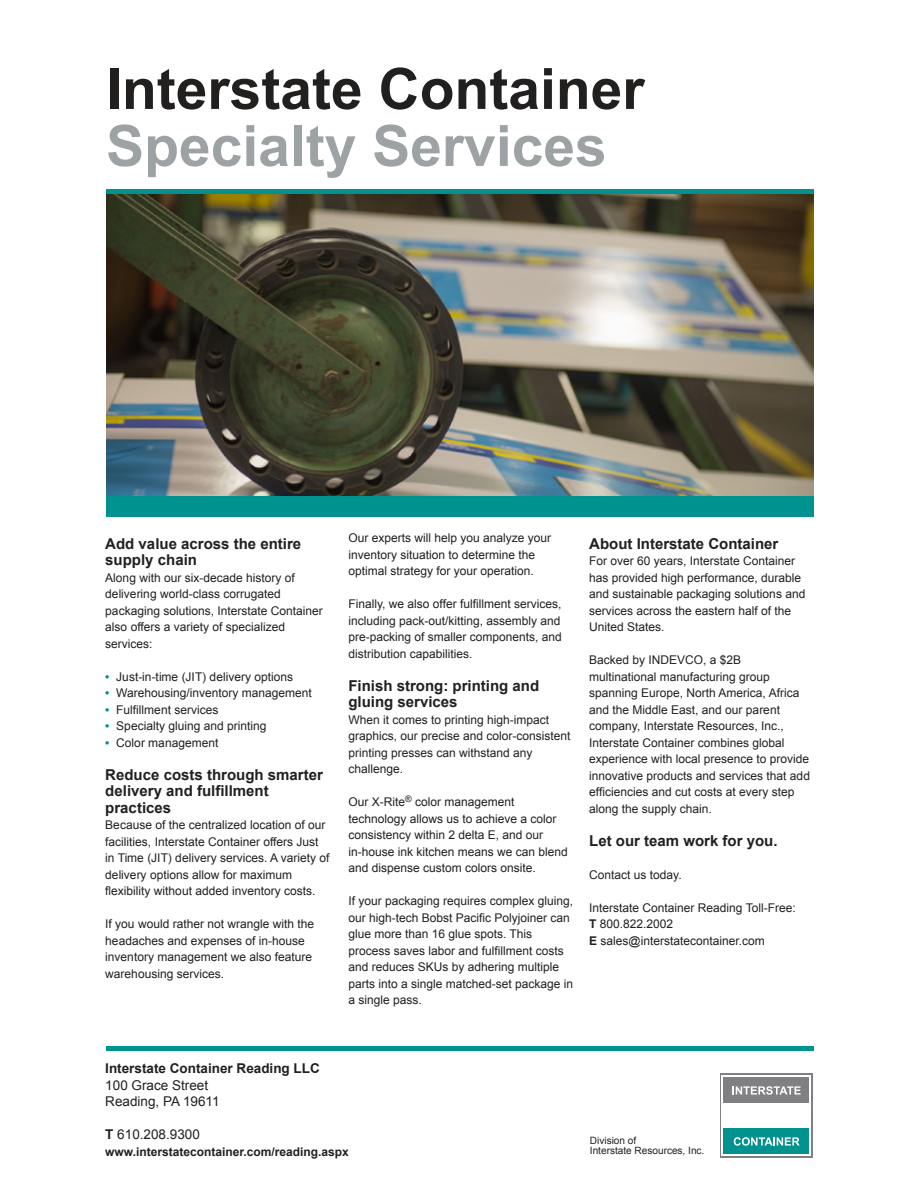
<style>
.page{position:relative;width:918px;height:1188px;background:#fff}
.page>*{position:absolute;margin:0;border:0;box-sizing:border-box;transform-origin:0 0}
.t1{font:700 57px "Arial";color:#221f1f}
.t2{font:700 57px "Arial";color:#9da3a5}
.t3{font:700 15px/16.5px "Arial";color:#221f1f}
.t4{font:13.5px/16.5px "Arial";color:#221f1f}
.t5{font:700 13.5px "Arial";color:#221f1f}
.t6{font:12px/16.5px "Arial";color:#221f1f}
.t7{font:700 12px "Arial";color:#221f1f}
.t8{font:10.05px/10.1px "Arial";color:#221f1f}
.s1{font-weight:700;color:#00928f}
.s2{font-weight:700}
</style>
<div class="page">
<hr style="left:106px;top:1047px;width:707px;height:4px;background:#00928f">
<div style="left:718px;top:1072px;width:97px;height:88px;background:linear-gradient(to right,#fff,#fff)"></div>
<div style="left:720px;top:1074px;width:93px;height:84px;background:linear-gradient(to right,#807f83,#807f83)"></div>
<div style="left:722px;top:1076px;width:89px;height:80px;background:linear-gradient(to right,#fff,#fff)"></div>
<div style="left:724px;top:1078px;width:85px;height:76px;background:#fff"></div>
<div style="left:724px;top:1129px;width:85px;height:25px;background:#00928f"></div>
<div style="left:724px;top:1078px;width:85px;height:25px;background:#807f83"></div>
<svg style="left:733px;top:1086px;width:68px;height:9px"></svg>
<svg style="left:734px;top:1137px;width:66px;height:9px"></svg>
<img style="left:106px;top:189px;width:708px;height:307px">
<div style="left:106px;top:189px;width:707px;height:5px;background:#00928f"></div>
<div style="left:106px;top:496px;width:708px;height:21px;background:#00928f"></div>
<h1 class="t1" style="left:106px;top:51px;width:540px">Interstate Container</h1>
<h1 class="t2" style="left:106px;top:108px;width:502px">Specialty Services</h1>
<p class="t3" style="left:105px;top:536px;width:197px">Add value across the entire supply chain</p>
<p class="t6" style="left:105px;top:570px;width:219px">Along with our six-decade history of delivering world-class corrugated packaging solutions, Interstate Container also offers a variety of specialized services:</p>
<p class="t6" style="left:105px;top:669px;width:189px"><span class="s1">•</span> Just-in-time (JIT) delivery options</p>
<p class="t6" style="left:105px;top:685px;width:208px"><span class="s1">•</span> Warehousing/inventory management</p>
<p class="t6" style="left:105px;top:702px;width:115px"><span class="s1">•</span> Fulfillment services</p>
<p class="t6" style="left:105px;top:718px;width:163px"><span class="s1">•</span> Specialty gluing and printing</p>
<p class="t6" style="left:105px;top:735px;width:115px"><span class="s1">•</span> Color management</p>
<p class="t3" style="left:105px;top:767px;width:219px">Reduce costs through smarter delivery and fulfillment practices</p>
<p class="t6" style="left:105px;top:817px;width:226px">Because of the centralized location of our facilities, Interstate Container offers Just in Time (JIT) delivery services. A variety of delivery options allow for maximum flexibility without added inventory costs.</p>
<p class="t6" style="left:105px;top:916px;width:210px">If you would rather not wrangle with the headaches and expenses of in-house inventory management we also feature warehousing services.</p>
<p class="t6" style="left:348px;top:530px;width:204px">Our experts will help you analyze your inventory situation to determine the optimal strategy for your operation.</p>
<p class="t6" style="left:348px;top:596px;width:215px;text-align:justify">Finally, we also offer fulfillment services, including pack-out/kitting, assembly and pre-packing of smaller components, and distribution capabilities.</p>
<p class="t3" style="left:348px;top:678px;width:192px">Finish strong: printing and gluing services</p>
<p class="t6" style="left:348px;top:712px;width:224px">When it comes to printing high-impact graphics, our precise and color-consistent printing presses can withstand any challenge.</p>
<p class="t6" style="left:348px;top:794px;width:221px">Our X-Rite<sup>®</sup> color management technology allows us to achieve a color consistency within 2 delta E, and our in-house ink kitchen means we can blend and dispense custom colors onsite.</p>
<p class="t6" style="left:348px;top:893px;width:226px">If your packaging requires complex gluing, our high-tech Bobst Pacific Polyjoiner can glue more than 16 glue spots. This process saves labor and fulfillment costs and reduces SKUs by adhering multiple parts into a single matched-set package in a single pass.</p>
<p class="t3" style="left:589px;top:536px;width:191px">About Interstate Container</p>
<p class="t6" style="left:589px;top:553px;width:218px">For over 60 years, Interstate Container has provided high performance, durable and sustainable packaging solutions and services across the eastern half of the United States.</p>
<p class="t6" style="left:589px;top:652px;width:222px">Backed by INDEVCO, a $2B multinational manufacturing group spanning Europe, North America, Africa and the Middle East, and our parent company, Interstate Resources, Inc., Interstate Container combines global experience with local presence to provide innovative products and services that add efficiencies and cut costs at every step along the supply chain.</p>
<p class="t3" style="left:589px;top:833px;width:190px">Let our team work for you.</p>
<p class="t6" style="left:589px;top:867px;width:94px">Contact us today.</p>
<p class="t6" style="left:589px;top:900px;width:208px">Interstate Container Reading Toll-Free:<br><span class="s2">T</span> 800.822.2002<br><span class="s2">E</span> sales@interstatecontainer.com</p>
<p class="t5" style="left:105px;top:1060px;width:216px">Interstate Container Reading LLC</p>
<p class="t4" style="left:105px;top:1077px;width:116px">100 Grace Street<br>Reading, PA 19611</p>
<p class="t4" style="left:105px;top:1126px;width:96px"><span class="s2">T</span> 610.208.9300</p>
<p class="t7" style="left:105px;top:1144px;width:245px">www.interstatecontainer.com/reading.aspx</p>
<p class="t8" style="left:590px;top:1136px;width:116px">Division of<br>Interstate Resources, Inc.</p>
</div>
